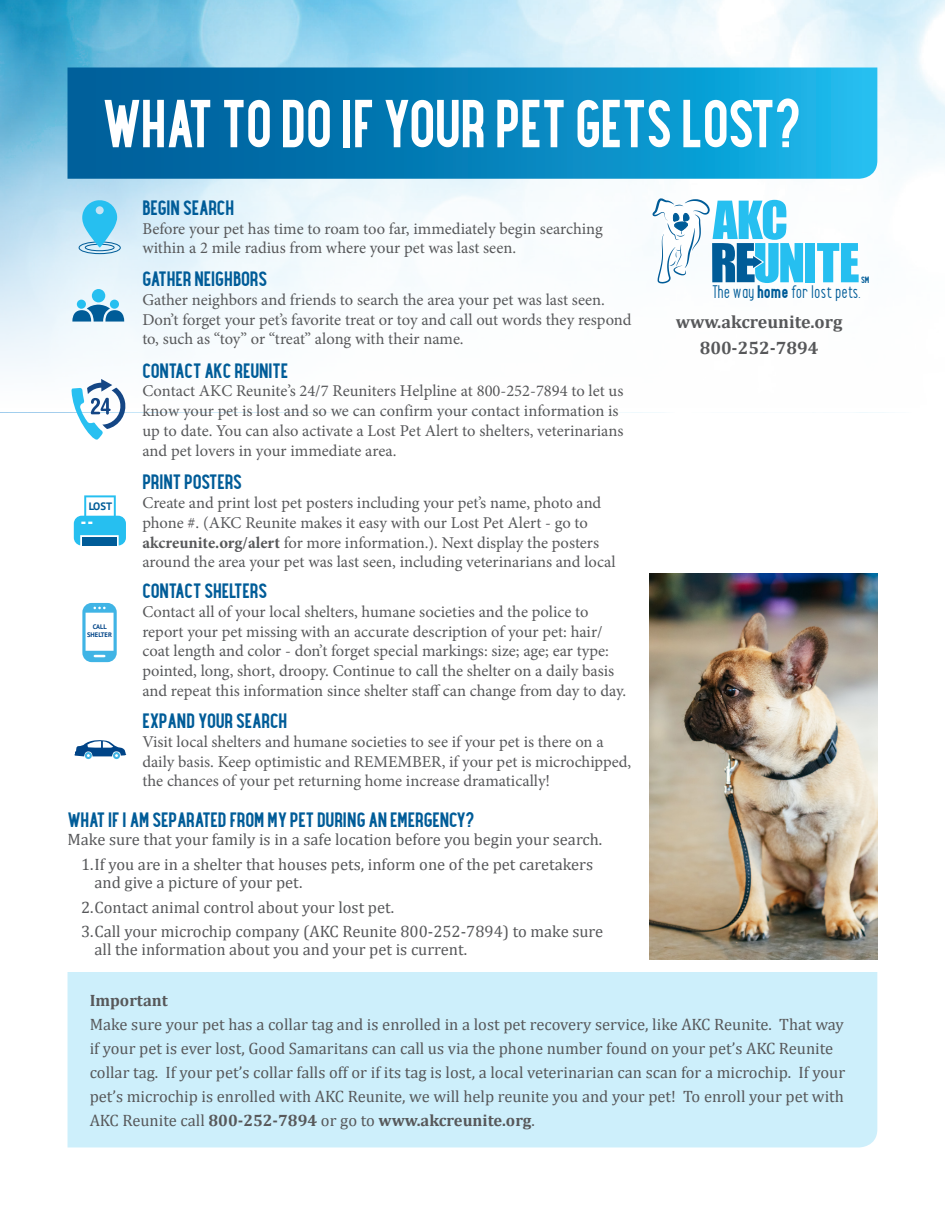
<style>
.page{position:relative;width:945px;height:1215px;background:#fff}
.page>*{position:absolute;margin:0;border:0;box-sizing:border-box;transform-origin:0 0}
.t1{font:700 58.5px "Maxwell Sans";color:#fff;scale:.91 1}
.t2{font:700 18px "Maxwell Sans";color:#005c98}
.t3{font:700 18px "Cambria";color:#57585a}
.t4{font:16.5px/19.6px "Minion Pro";color:#57585a}
.t5{font:16.5px/24px "Cambria";color:#57585a}
.t6{font:15.75px "Maxwell Sans";color:#005c98}
.t7{font:700 10.65px "PT Sans";color:#005c98}
.t8{font:700 7.95px "Maxwell Sans";color:#005c98}
.t9{font:700 6.6px/7.8px "PT Sans";color:#004487;text-align:center}
.s1{font-weight:700}
</style>
<div class="page">
<svg style="left:0;top:1px;width:945px;height:409px"></svg>
<div style="left:68px;top:972px;width:809px;height:176px;background:#cdeffb"></div>
<svg style="left:68px;top:68px;width:809px;height:111px;background:#0885bd"></svg>
<img style="left:650px;top:573px;width:227px;height:386px">
<div style="left:82px;top:537px;width:35px;height:9px;background:#005c98"></div>
<svg style="left:74px;top:495px;width:52px;height:50px"></svg>
<svg style="left:72px;top:379px;width:53px;height:61px"></svg>
<div style="left:92px;top:289px;width:13px;height:13px;background:#26bff0;border-radius:50%"></div>
<div style="left:110px;top:300px;width:9px;height:9px;background:#26bff0;border-radius:50%"></div>
<svg style="left:72px;top:305px;width:52px;height:17px"></svg>
<div style="left:77px;top:300px;width:9px;height:9px;background:#26bff0;border-radius:50%"></div>
<div style="left:85px;top:244px;width:30px;height:7px;border:1px solid #005c98;border-radius:50%"></div>
<div style="left:79px;top:241px;width:42px;height:13px;border:1px solid #005c98;border-radius:50%"></div>
<svg style="left:82px;top:200px;width:35px;height:47px;background:#5ac9ef"></svg>
<svg style="left:82px;top:603px;width:35px;height:59px"></svg>
<svg style="left:74px;top:740px;width:52px;height:19px"></svg>
<svg style="left:817px;top:243px;width:42px;height:39px"></svg>
<div style="left:805px;top:243px;width:10px;height:39px;background:#26bff0"></div>
<svg style="left:650px;top:196px;width:153px;height:89px"></svg>
<p class="t1" style="left:102px;top:83px;width:767px">WHAT TO DO IF YOUR PET GETS LOST?</p>
<p class="t7" style="left:89px;top:499px;width:25px">LOST</p>
<p class="t9" style="left:87px;top:623px;width:26px">CALL<br>SHELTER</p>
<p class="t2" style="left:142px;top:195px;width:93px">BEGIN SEARCH</p>
<p class="t4" style="left:142px;top:219px;width:462px">Before your pet has time to roam too far, immediately begin searching within a 2 mile radius from where your pet was last seen.</p>
<p class="t2" style="left:142px;top:266px;width:126px">GATHER NEIGHBORS</p>
<p class="t4" style="left:142px;top:290px;width:491px">Gather neighbors and friends to search the area your pet was last seen.<br>Don’t forget your pet’s favorite treat or toy and call out words they respond to, such as “toy” or “treat” along with their name.</p>
<p class="t2" style="left:142px;top:358px;width:147px">CONTACT AKC REUNITE</p>
<p class="t4" style="left:142px;top:381px;width:483px">Contact AKC Reunite’s 24/7 Reuniters Helpline at 800-252-7894 to let us know your pet is lost and so we can confirm your contact information is up to date. You can also activate a Lost Pet Alert to shelters, veterinarians and pet lovers in your immediate area.</p>
<p class="t2" style="left:142px;top:469px;width:101px">PRINT POSTERS</p>
<p class="t4" style="left:142px;top:493px;width:475px">Create and print lost pet posters including your pet’s name, photo and phone #. (AKC Reunite makes it easy with our Lost Pet Alert - go to <span class="s1">akcreunite.org/alert</span> for more information.). Next display the posters around the area your pet was last seen, including veterinarians and local</p>
<p class="t2" style="left:142px;top:578px;width:126px">CONTACT SHELTERS</p>
<p class="t4" style="left:142px;top:602px;width:485px">Contact all of your local shelters, humane societies and the police to report your pet missing with an accurate description of your pet: hair/ coat length and color - don’t forget special markings: size; age; ear type: pointed, long, short, droopy. Continue to call the shelter on a daily basis and repeat this information since shelter staff can change from day to day.</p>
<p class="t2" style="left:142px;top:708px;width:146px">EXPAND YOUR SEARCH</p>
<p class="t4" style="left:142px;top:732px;width:490px">Visit local shelters and humane societies to see if your pet is there on a daily basis. Keep optimistic and REMEMBER, if your pet is microchipped, the chances of your pet returning home increase dramatically!</p>
<p class="t8" style="left:861px;top:274px;width:10px">SM</p>
<p class="t6" style="left:712px;top:282px;width:150px">The way <span class="s1">home</span> for lost pets.</p>
<p class="t3" style="left:676px;top:310px;width:168px">www.akcreunite.org</p>
<p class="t3" style="left:700px;top:335px;width:120px">800-252-7894</p>
<p class="t2" style="left:68px;top:807px;width:408px">WHAT IF I AM SEPARATED FROM MY PET DURING AN EMERGENCY?</p>
<p class="t5" style="left:68px;top:827px;width:536px">Make sure that your family is in a safe location before you begin your search.</p>
<p class="t5" style="left:94px;top:855px;width:500px;line-height:18px;text-indent:-14px">1.If you are in a shelter that houses pets, inform one of the pet caretakers and give a picture of your pet.</p>
<p class="t5" style="left:81px;top:895px;width:315px">2.Contact animal control about your lost pet.</p>
<p class="t5" style="left:94px;top:923px;width:510px;line-height:18px;text-indent:-14px">3.Call your microchip company (AKC Reunite 800-252-7894) to make sure all the information about you and your pet is current.</p>
<p class="t5" style="left:90px;top:988px;width:757px"><span class="s1">Important<br></span>Make sure your pet has a collar tag and is enrolled in a lost pet recovery service, like AKC Reunite. That way if your pet is ever lost, Good Samaritans can call us via the phone number found on your pet’s AKC Reunite collar tag. If your pet’s collar falls off or if its tag is lost, a local veterinarian can scan for a microchip. If your pet’s microchip is enrolled with AKC Reunite, we will help reunite you and your pet! To enroll your pet with AKC Reunite call <span class="s1">800-252-7894</span> or go to <span class="s1">www.akcreunite.org</span>.</p>
</div>
